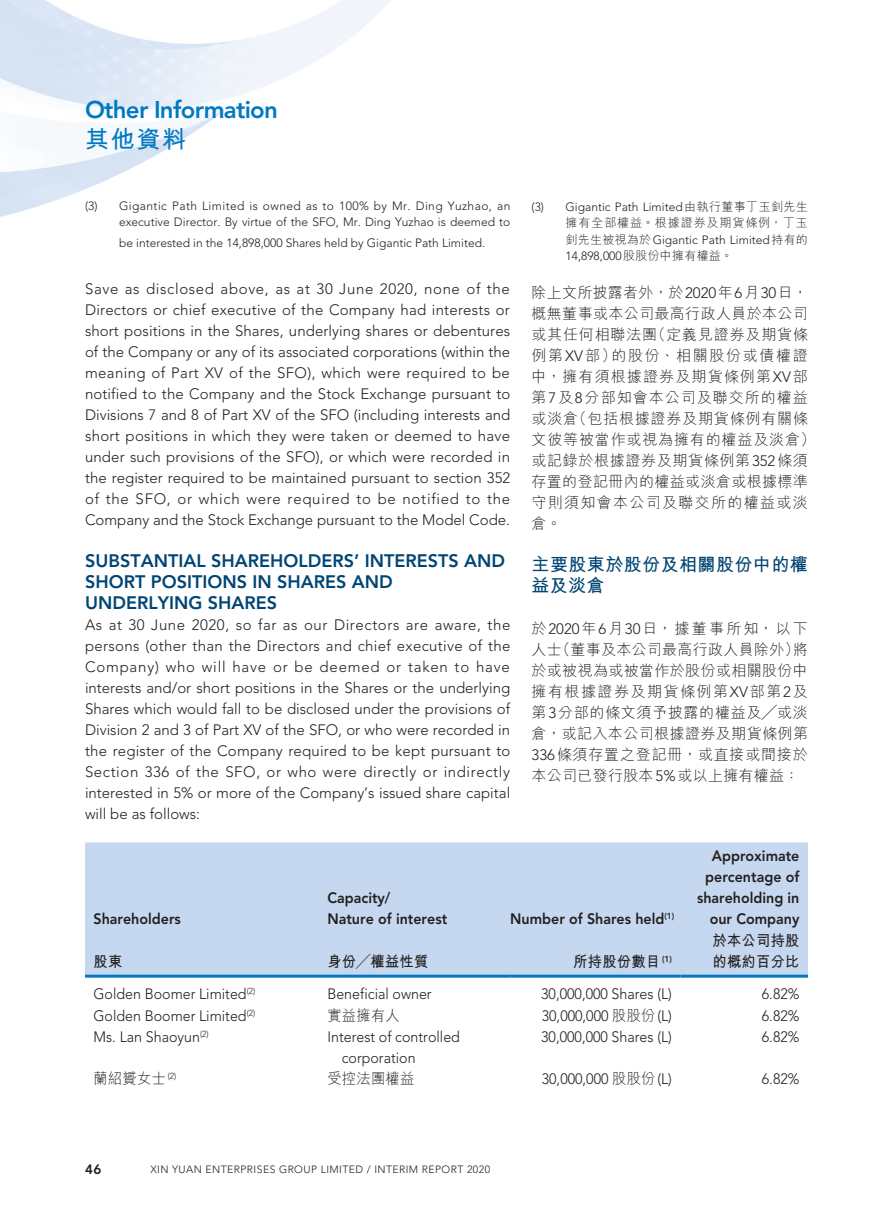
<style>
.page{position:relative;width:893px;height:1212px;background:#fff}
.page>*{position:absolute;margin:0;border:0;box-sizing:border-box;transform-origin:0 0}
.t1{font:800 24px "Avenir LT Std";letter-spacing:-.03em;color:#0079c2}
.t2{font:700 24px "M Hei HK";color:#0079c2}
._01_H1_E{font:800 18px/21px "Avenir LT Std";color:#004574}
._001_H1_C{font:700 18px/21px "M Hei HK";letter-spacing:.025em;color:#004574}
._00_txt_E{font:300 15px/21px "Avenir LT Std";color:#231f20;text-align:justify}
._000_txt_C{font:300 15px/21px "M Hei HK";letter-spacing:.055em;color:#231f20}
._50_Table_txt{font:300 15px "Avenir LT Std";color:#231f20;scale:.95 1}
._50_Table_txt-2{font:800 15px "Avenir LT Std";color:#231f20;scale:.95 1}
._50_Table_txt-3{font:700 15px "M Hei HK";letter-spacing:.02em;color:#231f20;scale:.95 1}
._50_Table_txt-4{font:300 15px "M Hei HK";letter-spacing:.02em;color:#231f20;scale:.95 1}
.t3{font:800 13.5px "Avenir LT Std";color:#231f20}
._06_Notes_E{font:300 12px/16.5px "Avenir LT Std";color:#231f20;text-align:right}
._006_Notes_C{font:300 12px/16.5px "Avenir LT Std";color:#231f20;text-align:justify}
.t4{font:300 10.5px "Avenir LT Std";letter-spacing:.04em;color:#231f20}
.s1{font-family:"M Hei HK"}
.s2{font-family:"Avenir LT Std"}
</style>
<div class="page">
<img style="left:0;top:0;width:808px;height:978px">
<div style="left:85px;top:842px;width:723px;height:132px;background:#c6d8ef"></div>
<hr style="left:85px;top:974px;width:234px;height:3px;background:#0079c2">
<hr style="left:319px;top:974px;width:191px;height:3px;background:#0079c2">
<hr style="left:510px;top:974px;width:170px;height:3px;background:#0079c2">
<hr style="left:680px;top:974px;width:128px;height:3px;background:#0079c2">
<p class="t1" style="left:85px;top:95px;width:194px">Other Information</p>
<p class="t2" style="left:85px;top:121px;width:103px">其他資料</p>
<p class="_06_Notes_E" style="left:85px;top:197px;width:427px">(3) Gigantic Path Limited is owned as to 100% by Mr. Ding Yuzhao, an executive Director. By virtue of the SFO, Mr. Ding Yuzhao is deemed to</p>
<p class="_06_Notes_E" style="left:119px;top:235px;width:368px">be interested in the 14,898,000 Shares held by Gigantic Path Limited.</p>
<p class="_00_txt_E" style="left:85px;top:278px;width:427px">Save as disclosed above, as at 30 June 2020, none of the Directors or chief executive of the Company had interests or short positions in the Shares, underlying shares or debentures of the Company or any of its associated corporations (within the meaning of Part XV of the SFO), which were required to be notified to the Company and the Stock Exchange pursuant to Divisions 7 and 8 of Part XV of the SFO (including interests and short positions in which they were taken or deemed to have under such provisions of the SFO), or which were recorded in the register required to be maintained pursuant to section 352 of the SFO, or which were required to be notified to the Company and the Stock Exchange pursuant to the Model Code.</p>
<p class="_01_H1_E" style="left:85px;top:550px;width:421px">SUBSTANTIAL SHAREHOLDERS’ INTERESTS AND<br>SHORT POSITIONS IN SHARES AND<br>UNDERLYING SHARES</p>
<p class="_00_txt_E" style="left:85px;top:614px;width:427px">As at 30 June 2020, so far as our Directors are aware, the persons (other than the Directors and chief executive of the Company) who will have or be deemed or taken to have interests and/or short positions in the Shares or the underlying Shares which would fall to be disclosed under the provisions of Division 2 and 3 of Part XV of the SFO, or who were recorded in the register of the Company required to be kept pursuant to Section 336 of the SFO, or who were directly or indirectly interested in 5% or more of the Company’s issued share capital will be as follows:</p>
<p class="_006_Notes_C" style="left:565px;top:198px;width:244px;text-indent:-34px">(3) Gigantic Path Limited<span class="s1">由執行董事丁玉釗先生擁有全部權益。根據證券及期貨條例，丁玉釗先生被視為於</span>Gigantic Path Limited<span class="s1">持有的</span>14,898,000<span class="s1">股股份中擁有權益。</span></p>
<p class="_000_txt_C" style="left:531px;top:281px;width:285px">除上文所披露者外，於<span class="s2">2020</span>年<span class="s2">6</span>月<span class="s2">30</span>日，概無董事或本公司最高行政人員於本公司或其任何相聯法團（定義見證券及期貨條例第<span class="s2">XV</span>部）的股份、相關股份或債權證中，擁有須根據證券及期貨條例第<span class="s2">XV</span>部第<span class="s2">7</span>及<span class="s2">8</span>分部知會本公司及聯交所的權益或淡倉（包括根據證券及期貨條例有關條文彼等被當作或視為擁有的權益及淡倉）或記錄於根據證券及期貨條例第<span class="s2">352</span>條須存置的登記冊內的權益或淡倉或根據標準守則須知會本公司及聯交所的權益或淡倉。</p>
<p class="_001_H1_C" style="left:531px;top:552px;width:278px">主要股東於股份及相關股份中的權益及淡倉</p>
<p class="_000_txt_C" style="left:531px;top:617px;width:278px;text-align:justify">於<span class="s2">2020</span>年<span class="s2">6</span>月<span class="s2">30</span>日，據董事所知，以下人士（董事及本公司最高行政人員除外）將於或被視為或被當作於股份或相關股份中擁有根據證券及期貨條例第<span class="s2">XV</span>部第<span class="s2">2</span>及第<span class="s2">3</span>分部的條文須予披露的權益及╱或淡倉，或記入本公司根據證券及期貨條例第<span class="s2">336</span>條須存置之登記冊，或直接或間接於本公司已發行股本<span class="s2">5%</span>或以上擁有權益：</p>
<p class="_50_Table_txt-2" style="left:94px;top:910px;width:93px">Shareholders</p>
<p class="_50_Table_txt-2" style="left:327px;top:889px;width:68px">Capacity/</p>
<p class="_50_Table_txt-2" style="left:327px;top:910px;width:128px">Nature of interest</p>
<p class="_50_Table_txt-2" style="left:510px;top:910px;width:174px">Number of Shares held<sup>(1)</sup></p>
<p class="_50_Table_txt-3" style="left:94px;top:950px;width:32px">股東</p>
<p class="_50_Table_txt-3" style="left:327px;top:950px;width:108px">身份╱權益性質</p>
<p class="_50_Table_txt-3" style="left:573px;top:950px;width:105px">所持股份數目 <sup>(1)</sup></p>
<p class="_50_Table_txt-2" style="left:712px;top:847px;width:94px">Approximate</p>
<p class="_50_Table_txt-2" style="left:705px;top:868px;width:101px">percentage of</p>
<p class="_50_Table_txt-2" style="left:697px;top:889px;width:109px">shareholding in</p>
<p class="_50_Table_txt-2" style="left:710px;top:910px;width:96px">our Company</p>
<p class="_50_Table_txt-3" style="left:712px;top:929px;width:93px">於本公司持股</p>
<p class="_50_Table_txt-3" style="left:712px;top:950px;width:93px">的概約百分比</p>
<p class="_50_Table_txt" style="left:94px;top:985px;width:172px">Golden Boomer Limited<sup>(2)</sup></p>
<p class="_50_Table_txt" style="left:327px;top:985px;width:111px">Beneficial owner</p>
<p class="_50_Table_txt" style="left:541px;top:985px;width:139px">30,000,000 Shares (L)</p>
<p class="_50_Table_txt" style="left:762px;top:985px;width:41px">6.82%</p>
<p class="_50_Table_txt" style="left:94px;top:1007px;width:172px">Golden Boomer Limited<sup>(2)</sup></p>
<p class="_50_Table_txt-4" style="left:327px;top:1007px;width:78px">實益擁有人</p>
<p class="_50_Table_txt" style="left:542px;top:1007px;width:138px">30,000,000 <span class="s1">股股份</span>(L)</p>
<p class="_50_Table_txt" style="left:762px;top:1007px;width:41px">6.82%</p>
<p class="_50_Table_txt" style="left:94px;top:1028px;width:123px">Ms. Lan Shaoyun<sup>(2)</sup></p>
<p class="_50_Table_txt" style="left:327px;top:1028px;width:141px">Interest of controlled</p>
<p class="_50_Table_txt" style="left:342px;top:1049px;width:79px">corporation</p>
<p class="_50_Table_txt" style="left:541px;top:1028px;width:139px">30,000,000 Shares (L)</p>
<p class="_50_Table_txt" style="left:762px;top:1028px;width:41px">6.82%</p>
<p class="_50_Table_txt-4" style="left:94px;top:1070px;width:89px">蘭紹贇女士 <sup>(2)</sup></p>
<p class="_50_Table_txt-4" style="left:327px;top:1070px;width:93px">受控法團權益</p>
<p class="_50_Table_txt" style="left:542px;top:1070px;width:138px">30,000,000 <span class="s1">股股份</span>(L)</p>
<p class="_50_Table_txt" style="left:762px;top:1070px;width:41px">6.82%</p>
<p class="t3" style="left:85px;top:1161px;width:18px">46</p>
<p class="t4" style="left:150px;top:1163px;width:341px">XIN YUAN ENTERPRISES GROUP LIMITED / INTERIM REPORT 2020</p>
</div>
